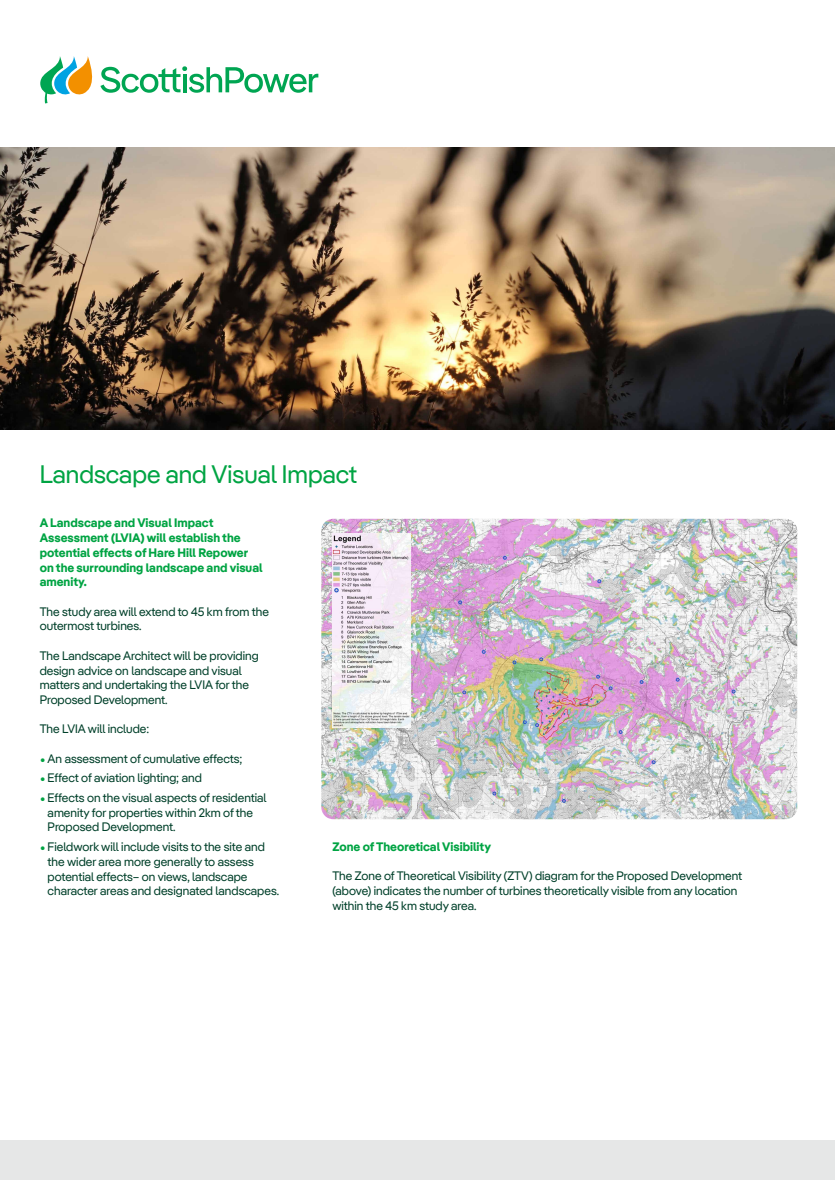
<style>
.page{position:relative;width:835px;height:1180px;background:#fff}
.page>*{position:absolute;margin:0;border:0;box-sizing:border-box;transform-origin:0 0}
.t1{font:25.2px "Iber Pangea";color:#00a443}
.t2{font:12.25px/14.7px "Iber Pangea";color:#00402a}
.t3{font:700 12.25px/14.7px "Iber Pangea";color:#00a443}
.s1{font-family:"Hurme Geometric Sans 3";font-size:22.75px;color:#00a443}
</style>
<div class="page">
<svg style="left:40px;top:56px;width:278px;height:47px"></svg>
<img style="left:0;top:148px;width:834px;height:281px">
<img style="left:321px;top:519px;width:476px;height:300px">
<img style="left:332px;top:533px;width:78px;height:194px">
<div style="left:0;top:1140px;width:834px;height:40px;background:#e6e7e7"></div>
<h1 class="t1" style="left:40px;top:457px;width:319px">Landscape and Visual Impact</h1>
<p class="t3" style="left:40px;top:515px;width:224px">A Landscape and Visual Impact<br>Assessment (LVIA) will establish the potential effects of Hare Hill Repower on the surrounding landscape and visual amenity.</p>
<p class="t2" style="left:40px;top:604px;width:231px">The study area will extend to 45 km from the outermost turbines.</p>
<p class="t2" style="left:40px;top:648px;width:220px">The Landscape Architect will be providing design advice on landscape and visual matters and undertaking the LVIA for the Proposed Development.</p>
<p class="t2" style="left:40px;top:721px;width:111px">The LVIA will include:</p>
<p class="t2" style="left:40px;top:751px;width:204px"><span class="s1">•</span> An assessment of cumulative effects;</p>
<p class="t2" style="left:40px;top:770px;width:163px"><span class="s1">•</span> Effect of aviation lighting; and</p>
<p class="t2" style="left:48px;top:790px;width:220px;text-indent:-8px"><span class="s1">•</span> Effects on the visual aspects of residential amenity for properties within 2km of the<br>Proposed Development.</p>
<p class="t2" style="left:48px;top:839px;width:233px;text-indent:-8px"><span class="s1">•</span> Fieldwork will include visits to the site and the wider area more generally to assess potential effects– on views, landscape character areas and designated landscapes.</p>
<p class="t3" style="left:332px;top:838px;width:160px">Zone of Theoretical Visibility</p>
<p class="t2" style="left:332px;top:868px;width:411px">The Zone of Theoretical Visibility (ZTV) diagram for the Proposed Development (above) indicates the number of turbines theoretically visible from any location within the 45 km study area.</p>
</div>
